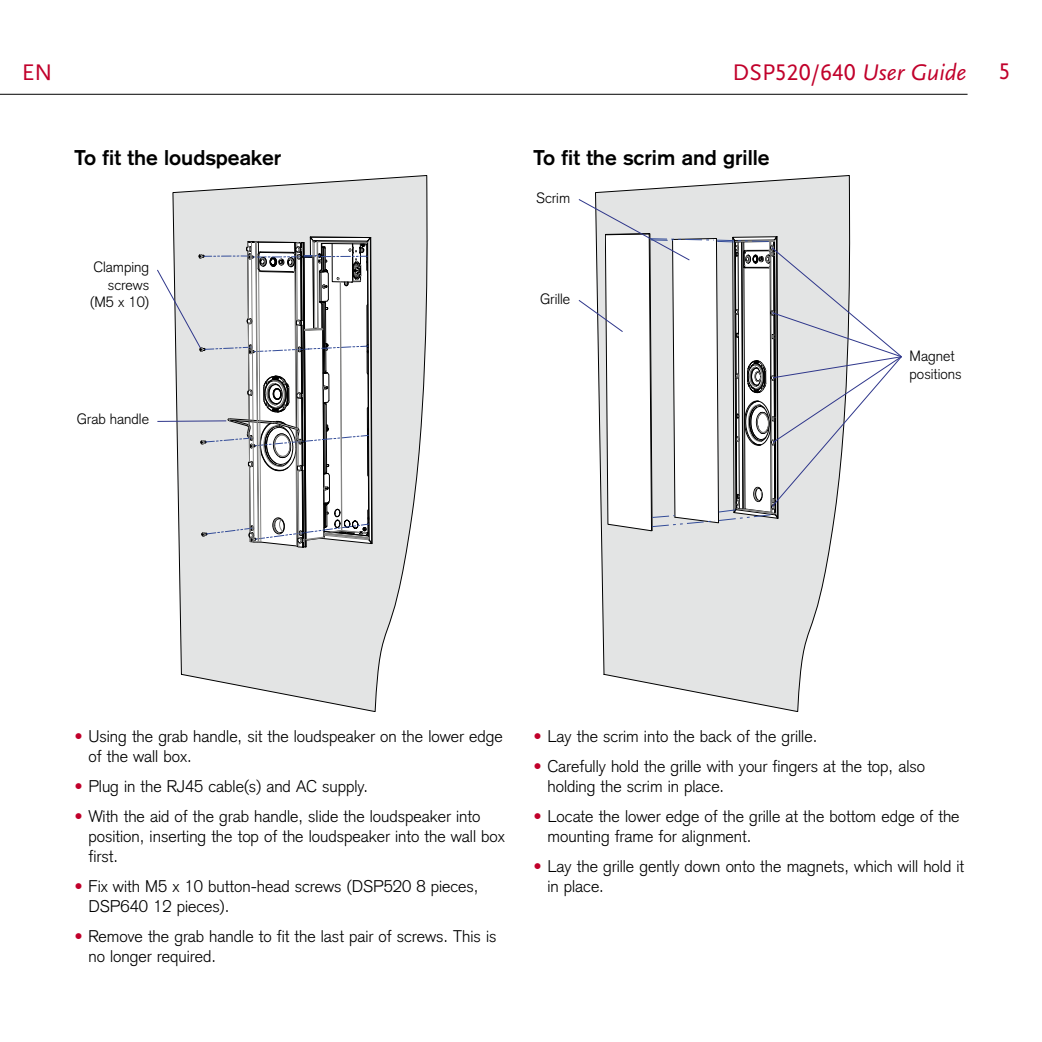
<style>
.page{position:relative;width:1042px;height:1042px;background:#fff}
.page>*{position:absolute;margin:0;border:0;box-sizing:border-box;transform-origin:0 0}
.t1{font:23.62px "Scala Sans LF";color:#c1002b}
.t2{font:700 21px "Akzidenz Grotesk";color:#000}
.t3{font:300 16.62px/20.1px "Akzidenz Grotesk";color:#000}
.t4{font:300 14.7px/17.5px "Akzidenz Grotesk";color:#000;text-align:right}
.s1{font-style:italic}
.s2{color:#c1002b}
</style>
<div class="page">
<hr style="left:0;top:94px;width:967px;height:1px;background:#000">
<svg style="left:172px;top:175px;width:256px;height:537px"></svg>
<svg style="left:157px;top:235px;width:216px;height:313px"></svg>
<svg style="left:595px;top:175px;width:255px;height:537px"></svg>
<svg style="left:578px;top:199px;width:324px;height:332px"></svg>
<h1 class="t1" style="left:22px;top:59px;width:32px">EN</h1>
<h1 class="t1" style="left:732px;top:59px;width:235px">DSP520/640 <span class="s1">User Guide</span></h1>
<p class="t2" style="left:74px;top:145px;width:208px">To fit the loudspeaker</p>
<p class="t4" style="left:90px;top:259px;width:61px">Clamping screws (M5 x 10)</p>
<p class="t4" style="left:77px;top:410px;width:74px">Grab handle</p>
<p class="t2" style="left:533px;top:145px;width:238px">To fit the scrim and grille</p>
<p class="t4" style="left:536px;top:189px;width:36px">Scrim</p>
<p class="t4" style="left:540px;top:290px;width:31px">Grille</p>
<p class="t4" style="left:909px;top:348px;width:54px;text-align:left">Magnet positions</p>
<p class="t3" style="left:88px;top:726px;width:416px;text-indent:-14px"><span class="s2">•</span> Using the grab handle, sit the loudspeaker on the lower edge of the wall box.</p>
<p class="t3" style="left:74px;top:776px;width:295px"><span class="s2">•</span> Plug in the RJ45 cable(s) and AC supply.</p>
<p class="t3" style="left:88px;top:806px;width:418px;text-indent:-14px"><span class="s2">•</span> With the aid of the grab handle, slide the loudspeaker into position, inserting the top of the loudspeaker into the wall box first.</p>
<p class="t3" style="left:88px;top:876px;width:392px;text-indent:-14px"><span class="s2">•</span> Fix with M5 x 10 button-head screws (DSP520 8 pieces,<br>DSP640 12 pieces).</p>
<p class="t3" style="left:88px;top:926px;width:410px;text-indent:-14px"><span class="s2">•</span> Remove the grab handle to fit the last pair of screws. This is no longer required.</p>
<p class="t3" style="left:533px;top:726px;width:285px"><span class="s2">•</span> Lay the scrim into the back of the grille.</p>
<p class="t3" style="left:547px;top:756px;width:379px;text-indent:-14px"><span class="s2">•</span> Carefully hold the grille with your fingers at the top, also holding the scrim in place.</p>
<p class="t3" style="left:547px;top:806px;width:414px;text-indent:-14px"><span class="s2">•</span> Locate the lower edge of the grille at the bottom edge of the mounting frame for alignment.</p>
<p class="t3" style="left:547px;top:856px;width:418px;text-indent:-14px"><span class="s2">•</span> Lay the grille gently down onto the magnets, which will hold it in place.</p>
</div>
